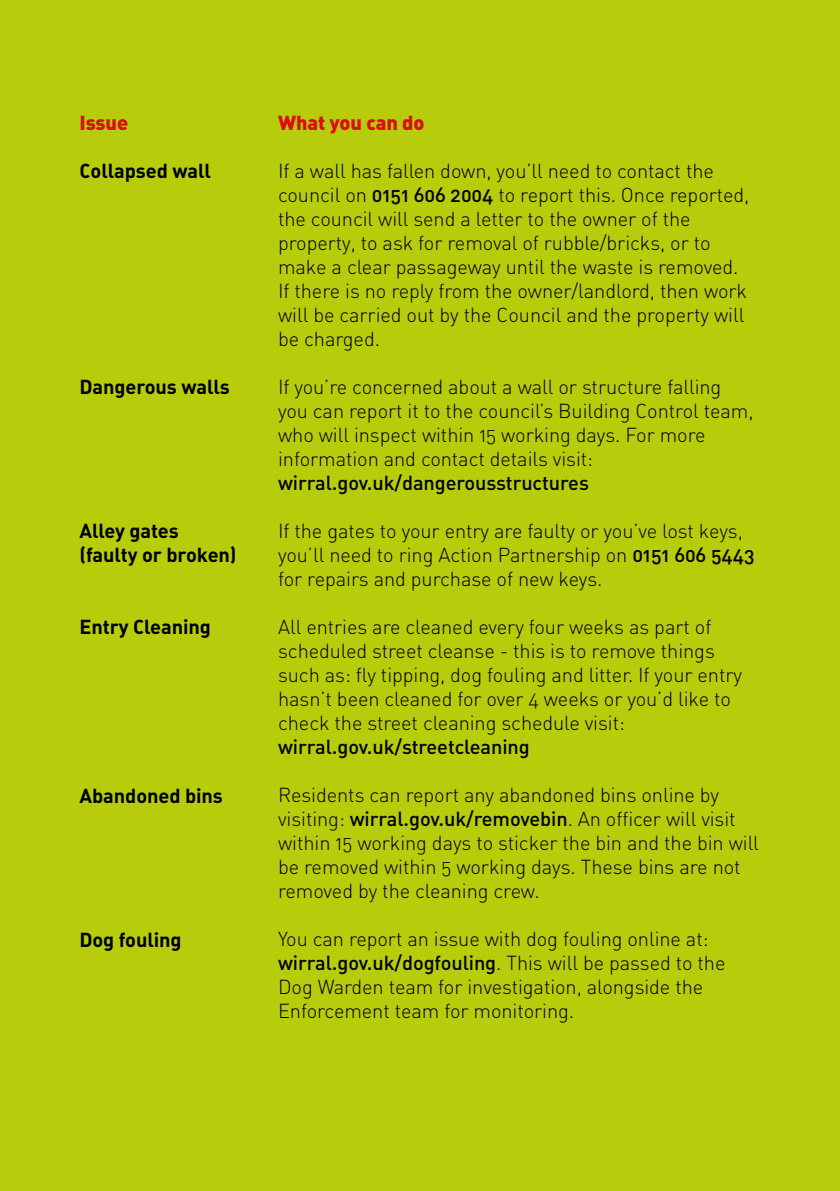
<style>
.page{position:relative;width:840px;height:1191px;background:#fff}
.page>*{position:absolute;margin:0;border:0;box-sizing:border-box;transform-origin:0 0}
.t1{font:20px/24px "DIN Light Alternate";letter-spacing:-.005em;color:#000}
.t2{font:20px "DIN Medium Alternate";letter-spacing:-.005em;color:#000}
.t3{font:20px/24px "DIN Bold Alternate";letter-spacing:-.005em;color:#000}
.t4{font:20px "DIN Black Alternate";letter-spacing:-.005em;color:#dc0d15}
.s1{font-family:"DIN Medium Alternate"}
.s2{font-family:"DIN Light Alternate"}
</style>
<div class="page">
<div style="left:0;top:0;width:839px;height:1191px;background:#b7cd0c"></div>
<p class="t4" style="left:79px;top:110px;width:50px">Issue</p>
<p class="t4" style="left:278px;top:110px;width:148px">What you can do</p>
<p class="t3" style="left:79px;top:158px;width:133px">Collapsed wall</p>
<p class="t3" style="left:79px;top:374px;width:152px">Dangerous walls</p>
<p class="t3" style="left:79px;top:518px;width:159px">Alley gates (faulty or broken)</p>
<p class="t3" style="left:79px;top:614px;width:133px">Entry Cleaning</p>
<p class="t3" style="left:79px;top:782px;width:145px">Abandoned bins</p>
<p class="t3" style="left:79px;top:926px;width:104px">Dog fouling</p>
<p class="t1" style="left:278px;top:158px;width:472px">If a wall has fallen down, you’ll need to contact the council on <span class="s1">0151 606 2004</span> to report this. Once reported, the council will send a letter to the owner of the property, to ask for removal of rubble/bricks, or to make a clear passageway until the waste is removed.<br>If there is no reply from the owner/landlord, then work will be carried out by the Council and the property will be charged.</p>
<p class="t1" style="left:278px;top:374px;width:476px">If you’re concerned about a wall or structure falling you can report it to the council’s Building Control team, who will inspect within 15 working days. For more information and contact details visit:</p>
<p class="t2" style="left:278px;top:470px;width:312px">wirral.gov.uk/dangerousstructures</p>
<p class="t1" style="left:278px;top:518px;width:477px">If the gates to your entry are faulty or you’ve lost keys, you’ll need to ring Action Partnership on <span class="s1">0151 606 5443 </span>for repairs and purchase of new keys.</p>
<p class="t1" style="left:278px;top:614px;width:465px">All entries are cleaned every four weeks as part of scheduled street cleanse - this is to remove things such as: fly tipping, dog fouling and litter. If your entry hasn’t been cleaned for over 4 weeks or you’d like to check the street cleaning schedule visit:</p>
<p class="t2" style="left:278px;top:734px;width:253px">wirral.gov.uk/streetcleaning</p>
<p class="t1" style="left:278px;top:782px;width:482px">Residents can report any abandoned bins online by visiting: <span class="s1">wirral.gov.uk/removebin</span>. An officer will visit within 15 working days to sticker the bin and the bin will be removed within 5 working days. These bins are not removed by the cleaning crew.</p>
<p class="t1" style="left:278px;top:926px;width:431px">You can report an issue with dog fouling online at:</p>
<p class="t2" style="left:278px;top:950px;width:448px">wirral.gov.uk/dogfouling<span class="s2">. This will be passed to the</span></p>
<p class="t1" style="left:278px;top:974px;width:426px">Dog Warden team for investigation, alongside the<br>Enforcement team for monitoring.</p>
</div>
